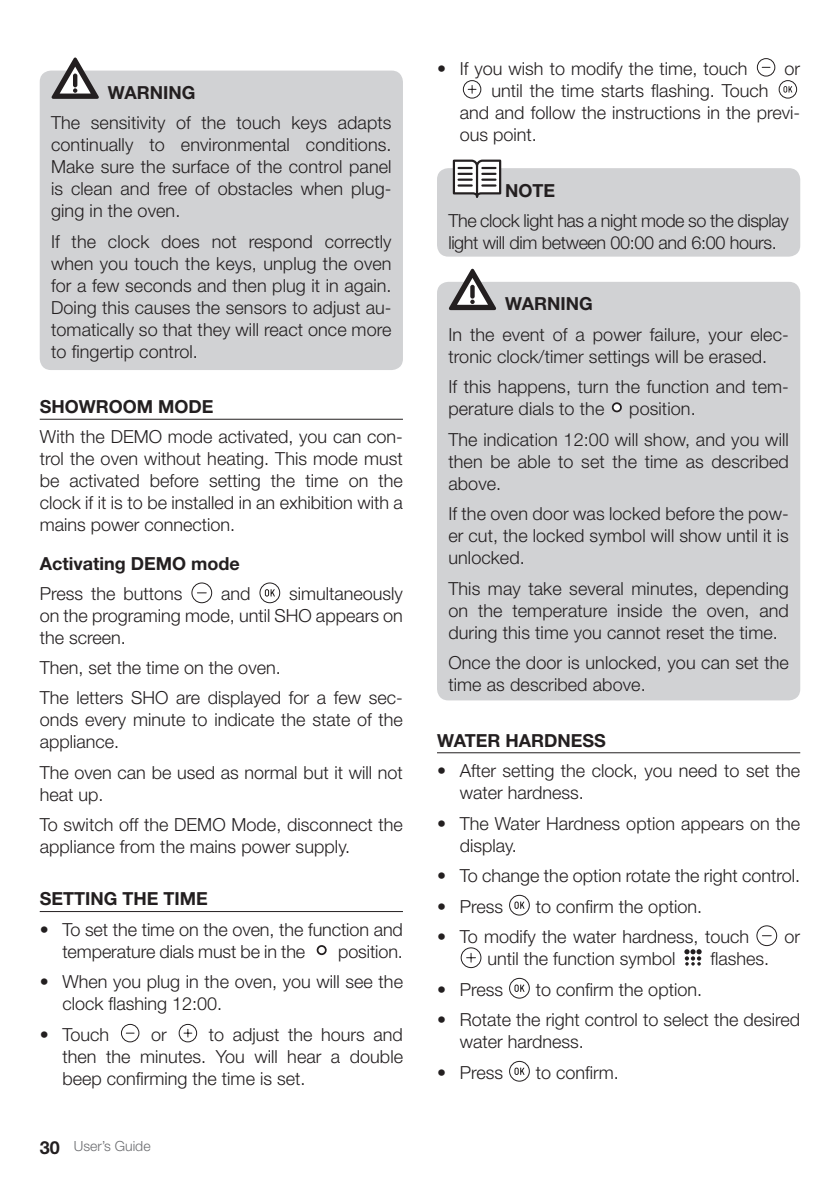
<style>
.page{position:relative;width:840px;height:1191px;background:#fff}
.page>*{position:absolute;margin:0;border:0;box-sizing:border-box;transform-origin:0 0}
.t1{font:300 18px/22px "Helvetica Neue";color:#231f20}
.t2{font:700 18px "Helvetica Neue";color:#231f20}
.t3{font:300 18px/22px "Helvetica Neue";letter-spacing:-.02em;color:#231f20}
.t4{font:300 14px "Helvetica Neue";color:#6c6d70}
.s1{font-weight:700;font-size:18px;color:#231f20}
</style>
<div class="page">
<div style="left:40px;top:71px;width:363px;height:299px;background:#d1d2d4;border-radius:11px"></div>
<svg style="left:51px;top:57px;width:48px;height:42px"></svg>
<div style="left:437px;top:282px;width:362px;height:418px;background:#d1d2d4;border-radius:11px"></div>
<svg style="left:448px;top:268px;width:48px;height:42px"></svg>
<div style="left:437px;top:168px;width:362px;height:89px;background:#d1d2d4;border-radius:11px"></div>
<svg style="left:452px;top:159px;width:50px;height:39px"></svg>
<hr style="left:475px;top:166px;width:3px;height:31px;background:#231f20">
<hr style="left:40px;top:419px;width:363px;height:1px;background:#231f20">
<hr style="left:40px;top:911px;width:363px;height:1px;background:#231f20">
<div style="left:191px;top:582px;width:21px;height:21px;border:1px solid #231f20;border-radius:50%"></div>
<svg style="left:260px;top:583px;width:19px;height:20px"></svg>
<div style="left:259px;top:582px;width:21px;height:21px;border:1px solid #231f20;border-radius:50%"></div>
<svg style="left:265px;top:589px;width:10px;height:7px"></svg>
<div style="left:316px;top:945px;width:10px;height:10px;background:#fff;border:2px solid #231f20;border-radius:50%"></div>
<div style="left:121px;top:1024px;width:18px;height:18px;border:1px solid #231f20;border-radius:50%"></div>
<div style="left:179px;top:1024px;width:18px;height:18px;border:1px solid #231f20;border-radius:50%"></div>
<svg style="left:184px;top:1029px;width:8px;height:8px"></svg>
<hr style="left:437px;top:752px;width:362px;height:1px;background:#231f20">
<div style="left:756px;top:58px;width:18px;height:18px;border:1px solid #231f20;border-radius:50%"></div>
<div style="left:462px;top:80px;width:19px;height:19px;border:1px solid #231f20;border-radius:50%"></div>
<svg style="left:468px;top:85px;width:8px;height:8px"></svg>
<svg style="left:778px;top:81px;width:18px;height:17px"></svg>
<div style="left:778px;top:80px;width:18px;height:19px;border:1px solid #231f20;border-radius:50%"></div>
<svg style="left:783px;top:86px;width:8px;height:7px"></svg>
<div style="left:611px;top:402px;width:10px;height:10px;background:#fff;border:2px solid #231f20;border-radius:50%"></div>
<svg style="left:509px;top:895px;width:20px;height:20px"></svg>
<div style="left:509px;top:894px;width:20px;height:21px;border:1px solid #231f20;border-radius:50%"></div>
<svg style="left:514px;top:901px;width:10px;height:8px"></svg>
<div style="left:756px;top:925px;width:20px;height:21px;border:1px solid #231f20;border-radius:50%"></div>
<svg style="left:461px;top:948px;width:19px;height:19px"></svg>
<div style="left:460px;top:947px;width:21px;height:21px;border:1px solid #231f20;border-radius:50%"></div>
<svg style="left:466px;top:953px;width:9px;height:9px"></svg>
<svg style="left:684px;top:949px;width:17px;height:16px"></svg>
<svg style="left:509px;top:978px;width:20px;height:20px"></svg>
<div style="left:509px;top:978px;width:20px;height:20px;border:1px solid #231f20;border-radius:50%"></div>
<svg style="left:514px;top:984px;width:10px;height:8px"></svg>
<svg style="left:509px;top:1061px;width:20px;height:20px"></svg>
<div style="left:509px;top:1061px;width:20px;height:20px;border:1px solid #231f20;border-radius:50%"></div>
<svg style="left:514px;top:1067px;width:10px;height:8px"></svg>
<p class="t2" style="left:108px;top:81px;width:89px">WARNING</p>
<p class="t1" style="left:51px;top:111px;width:342px;text-align:justify">The sensitivity of the touch keys adapts continually to environmental conditions.<br>Make sure the surface of the control panel is clean and free of obstacles when plug&shy;ging in the oven.</p>
<p class="t1" style="left:51px;top:230px;width:342px;text-align:justify">If the clock does not respond correctly when you touch the keys, unplug the oven for a few seconds and then plug it in again.<br>Doing this causes the sensors to adjust au&shy;tomatically so that they will react once more to fingertip control.</p>
<p class="t2" style="left:40px;top:395px;width:175px">SHOWROOM MODE</p>
<p class="t1" style="left:40px;top:425px;width:364px;text-align:justify">With the DEMO mode activated, you can con&shy;trol the oven without heating. This mode must be activated before setting the time on the clock if it is to be installed in an exhibition with a mains power connection.</p>
<p class="t2" style="left:40px;top:552px;width:201px">Activating DEMO mode</p>
<p class="t1" style="left:40px;top:582px;width:144px">Press the buttons</p>
<p class="t1" style="left:221px;top:582px;width:31px">and</p>
<p class="t1" style="left:40px;top:583px;width:364px;text-align:justify;text-indent:249px">simultaneously on the programing mode, until SHO appears on the screen.</p>
<p class="t1" style="left:40px;top:651px;width:364px;line-height:30.6px">Then, set the time on the oven.<br>The letters SHO are displayed for a few sec-</p>
<p class="t1" style="left:40px;top:708px;width:364px">onds every minute to indicate the state of the appliance.</p>
<p class="t1" style="left:40px;top:761px;width:364px">The oven can be used as normal but it will not heat up.</p>
<p class="t1" style="left:40px;top:813px;width:364px">To switch off the DEMO Mode, disconnect the appliance from the mains power supply.</p>
<p class="t2" style="left:40px;top:887px;width:169px">SETTING THE TIME</p>
<p class="t1" style="left:62px;top:918px;width:342px;text-indent:-23px">• To set the time on the oven, the function and temperature dials must be in the</p>
<p class="t1" style="left:338px;top:940px;width:66px">position.</p>
<p class="t1" style="left:62px;top:970px;width:342px;text-indent:-23px">• When you plug in the oven, you will see the clock flashing 12:00.</p>
<p class="t1" style="left:40px;top:1023px;width:71px">• Touch</p>
<p class="t1" style="left:151px;top:1023px;width:17px">or</p>
<p class="t1" style="left:62px;top:1023px;width:342px;text-align:justify;text-indent:146px">to adjust the hours and then the minutes. You will hear a double beep confirming the time is set.</p>
<p class="t4" style="left:40px;top:1137px;width:112px"><span class="s1">30</span> User’s Guide</p>
<p class="t1" style="left:437px;top:57px;width:312px">• If you wish to modify the time, touch</p>
<p class="t1" style="left:784px;top:57px;width:17px">or</p>
<p class="t1" style="left:459px;top:79px;width:342px;text-indent:32px">until the time starts flashing. Touch and and follow the instructions in the previ&shy;ous point.</p>
<p class="t2" style="left:505px;top:179px;width:52px">NOTE</p>
<p class="t3" style="left:448px;top:209px;width:342px">The clock light has a night mode so the display light will dim between 00:00 and 6:00 hours.</p>
<p class="t2" style="left:505px;top:292px;width:89px">WARNING</p>
<p class="t1" style="left:448px;top:323px;width:342px">In the event of a power failure, your elec&shy;tronic clock/timer settings will be erased.</p>
<p class="t1" style="left:448px;top:375px;width:342px">If this happens, turn the function and tem&shy;perature dials to the</p>
<p class="t1" style="left:448px;top:393px;width:342px;line-height:30.6px;text-indent:181px">position.<br>The indication 12:00 will show, and you will</p>
<p class="t1" style="left:448px;top:450px;width:342px">then be able to set the time as described above.</p>
<p class="t1" style="left:448px;top:502px;width:342px;text-align:justify">If the oven door was locked before the pow&shy;er cut, the locked symbol will show until it is unlocked.</p>
<p class="t1" style="left:448px;top:577px;width:342px;text-align:justify">This may take several minutes, depending on the temperature inside the oven, and during this time you cannot reset the time.</p>
<p class="t1" style="left:448px;top:651px;width:342px">Once the door is unlocked, you can set the time as described above.</p>
<p class="t2" style="left:437px;top:729px;width:170px">WATER HARDNESS</p>
<p class="t1" style="left:459px;top:759px;width:342px;text-indent:-23px">• After setting the clock, you need to set the water hardness.</p>
<p class="t1" style="left:459px;top:812px;width:342px;text-indent:-23px">• The Water Hardness option appears on the display.</p>
<p class="t1" style="left:437px;top:864px;width:364px">• To change the option rotate the right control.</p>
<p class="t1" style="left:437px;top:895px;width:68px">• Press</p>
<p class="t1" style="left:535px;top:895px;width:168px">to confirm the option.</p>
<p class="t1" style="left:437px;top:925px;width:313px">• To modify the water hardness, touch</p>
<p class="t1" style="left:784px;top:925px;width:17px">or</p>
<p class="t1" style="left:487px;top:947px;width:189px">until the function symbol</p>
<p class="t1" style="left:710px;top:947px;width:60px">flashes.</p>
<p class="t1" style="left:437px;top:978px;width:68px">• Press</p>
<p class="t1" style="left:535px;top:978px;width:168px">to confirm the option.</p>
<p class="t1" style="left:459px;top:1008px;width:342px;text-indent:-23px">• Rotate the right control to select the desired water hardness.</p>
<p class="t1" style="left:437px;top:1061px;width:68px">• Press</p>
<p class="t1" style="left:535px;top:1061px;width:85px">to confirm.</p>
</div>
